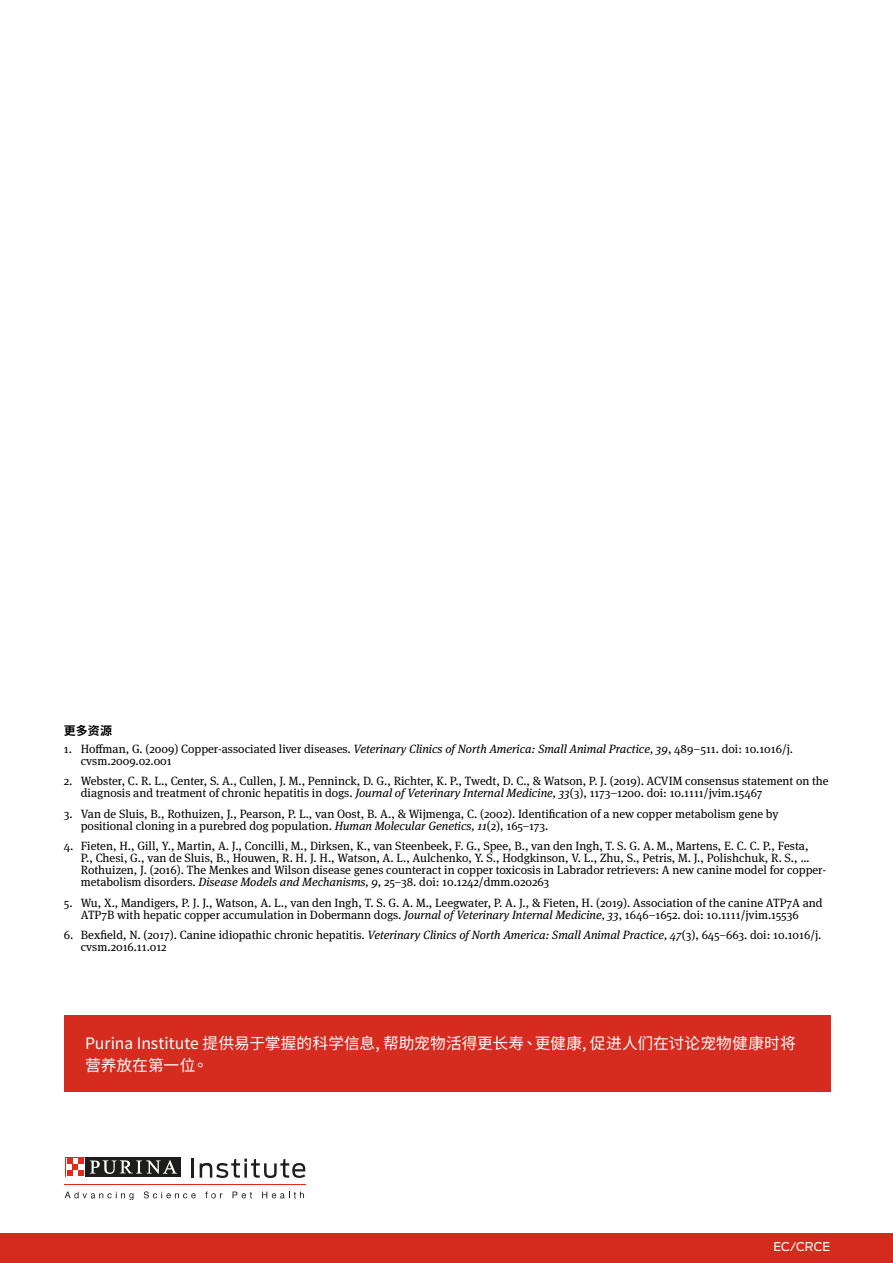
<style>
.page{position:relative;width:893px;height:1263px;background:#fff}
.page>*{position:absolute;margin:0;border:0;box-sizing:border-box;transform-origin:0 0}
.t1{font:15.75px/21.8px "Source Han Sans TC";color:#fff}
.t2{font:12px/12px "Meta Serif Pro";color:#000}
.t3{font:12px "Antenna";color:#fff}
.t4{font:700 12px "Source Han Sans TC";color:#000}
.s1{font-style:italic}
</style>
<div class="page">
<div style="left:0;top:1233px;width:893px;height:30px;background:#d52b1e"></div>
<hr style="left:65px;top:1184px;width:241px;height:1px;background:#e52a1b">
<svg style="left:192px;top:1158px;width:2px;height:19px"></svg>
<svg style="left:200px;top:1158px;width:105px;height:20px"></svg>
<svg style="left:65px;top:1191px;width:68px;height:9px"></svg>
<svg style="left:144px;top:1191px;width:52px;height:7px"></svg>
<svg style="left:205px;top:1191px;width:17px;height:7px"></svg>
<svg style="left:233px;top:1191px;width:19px;height:7px"></svg>
<svg style="left:262px;top:1191px;width:42px;height:7px"></svg>
<div style="left:65px;top:1157px;width:21px;height:20px;background:#1d1d1b"></div>
<svg style="left:65px;top:1157px;width:20px;height:20px"></svg>
<div style="left:86px;top:1157px;width:95px;height:20px;background:#1d1d1b"></div>
<svg style="left:90px;top:1160px;width:87px;height:14px"></svg>
<svg style="left:66px;top:1158px;width:18px;height:18px"></svg>
<svg style="left:67px;top:1158px;width:17px;height:17px"></svg>
<div style="left:64px;top:1015px;width:766px;height:77px;background:#d62b1f"></div>
<p class="t4" style="left:64px;top:724px;width:50px">更多资源</p>
<p class="t2" style="left:81px;top:742px;width:714px;text-indent:-17px">1. Hoffman, G. (2009) Copper-associated liver diseases. <span class="s1">Veterinary Clinics of North America: Small Animal Practice, 39</span>, 489–511. doi: 10.1016/j. cvsm.2009.02.001</p>
<p class="t2" style="left:81px;top:774px;width:749px;text-indent:-17px">2. Webster, C. R. L., Center, S. A., Cullen, J. M., Penninck, D. G., Richter, K. P., Twedt, D. C., &amp; Watson, P. J. (2019). ACVIM consensus statement on the diagnosis and treatment of chronic hepatitis in dogs. <span class="s1">Journal of Veterinary Internal Medicine, 33</span>(3), 1173–1200. doi: 10.1111/jvim.15467</p>
<p class="t2" style="left:81px;top:807px;width:699px;text-indent:-17px">3. Van de Sluis, B., Rothuizen, J., Pearson, P. L., van Oost, B. A., &amp; Wijmenga, C. (2002). Identification of a new copper metabolism gene by positional cloning in a purebred dog population. <span class="s1">Human Molecular Genetics, 11</span>(2), 165–173.</p>
<p class="t2" style="left:81px;top:839px;width:747px;text-indent:-17px">4. Fieten, H., Gill, Y., Martin, A. J., Concilli, M., Dirksen, K., van Steenbeek, F. G., Spee, B., van den Ingh, T. S. G. A. M., Martens, E. C. C. P., Festa,<br>P., Chesi, G., van de Sluis, B., Houwen, R. H. J. H., Watson, A. L., Aulchenko, Y. S., Hodgkinson, V. L., Zhu, S., Petris, M. J., Polishchuk, R. S., … Rothuizen, J. (2016). The Menkes and Wilson disease genes counteract in copper toxicosis in Labrador retrievers: A new canine model for copper&shy;metabolism disorders. <span class="s1">Disease Models and Mechanisms, 9</span>, 25–38. doi: 10.1242/dmm.020263</p>
<p class="t2" style="left:64px;top:896px;width:760px;text-align:center">5. Wu, X., Mandigers, P. J. J., Watson, A. L., van den Ingh, T. S. G. A. M., Leegwater, P. A. J., &amp; Fieten, H. (2019). Association of the canine ATP7A and<br>ATP7B with hepatic copper accumulation in Dobermann dogs. <span class="s1">Journal of Veterinary Internal Medicine, 33</span>, 1646–1652. doi: 10.1111/jvim.15536</p>
<p class="t2" style="left:81px;top:928px;width:742px;text-indent:-17px">6. Bexfield, N. (2017). Canine idiopathic chronic hepatitis. <span class="s1">Veterinary Clinics of North America: Small Animal Practice, 47</span>(3), 645–663. doi: 10.1016/j. cvsm.2016.11.012</p>
<h1 class="t1" style="left:85px;top:1032px;width:712px">Purina Institute 提供易于掌握的科学信息, 帮助宠物活得更长寿、更健康, 促进人们在讨论宠物健康时将营养放在第一位。</h1>
<p class="t3" style="left:773px;top:1239px;width:58px">EC/CRCE</p>
</div>
